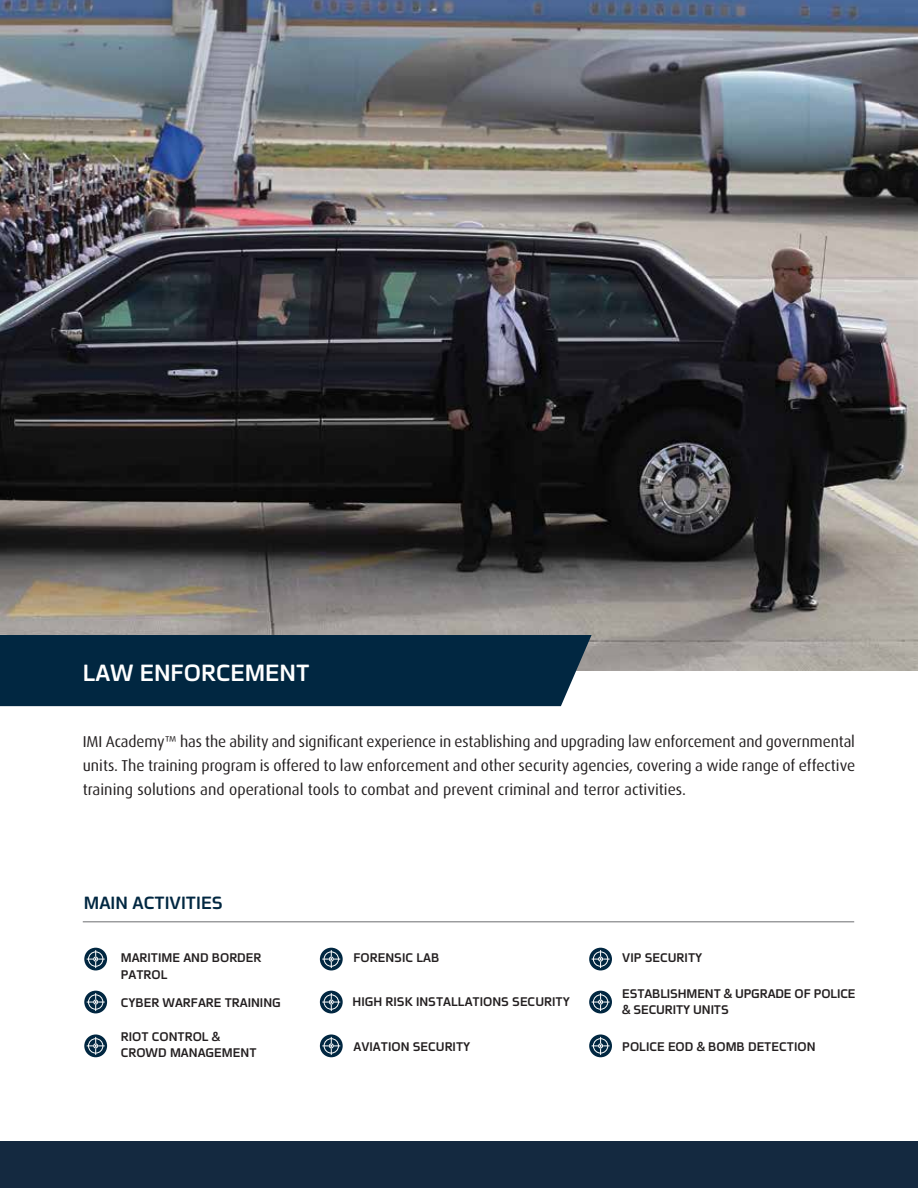
<style>
.page{position:relative;width:918px;height:1188px;background:#fff}
.page>*{position:absolute;margin:0;border:0;box-sizing:border-box;transform-origin:0 0}
.t1{font:700 25.5px "Fb Spoiler Eng";color:#fff}
.t2{font:700 19.35px "Fb Spoiler Eng";color:#012741}
.t3{font:15.75px/24px "Dax";color:#231f20;text-align:justify}
.t4{font:700 13.65px/16.4px "Fb Spoiler Eng";color:#231f20}
</style>
<div class="page">
<img style="left:0;top:0;width:918px;height:671px">
<div style="left:0;top:635px;width:592px;height:71px;background:#012741"></div>
<div style="left:84px;top:948px;width:23px;height:22px;background:#012741;border-radius:50%"></div>
<svg style="left:87px;top:950px;width:18px;height:18px"></svg>
<div style="left:320px;top:948px;width:23px;height:22px;background:#012741;border-radius:50%"></div>
<svg style="left:322px;top:950px;width:18px;height:18px"></svg>
<div style="left:589px;top:948px;width:23px;height:22px;background:#012741;border-radius:50%"></div>
<svg style="left:592px;top:950px;width:18px;height:18px"></svg>
<div style="left:84px;top:991px;width:23px;height:22px;background:#012741;border-radius:50%"></div>
<svg style="left:87px;top:993px;width:18px;height:18px"></svg>
<div style="left:320px;top:991px;width:23px;height:22px;background:#012741;border-radius:50%"></div>
<svg style="left:322px;top:993px;width:18px;height:18px"></svg>
<div style="left:589px;top:991px;width:23px;height:22px;background:#012741;border-radius:50%"></div>
<svg style="left:592px;top:993px;width:18px;height:18px"></svg>
<svg style="left:84px;top:1034px;width:23px;height:23px"></svg>
<svg style="left:87px;top:1037px;width:18px;height:18px"></svg>
<svg style="left:320px;top:1034px;width:23px;height:23px"></svg>
<svg style="left:322px;top:1037px;width:18px;height:18px"></svg>
<svg style="left:589px;top:1034px;width:23px;height:23px"></svg>
<svg style="left:592px;top:1037px;width:18px;height:18px"></svg>
<hr style="left:83px;top:921px;width:771px;height:1px;background:#6d6e71">
<div style="left:0;top:1141px;width:918px;height:47px;background:#142940"></div>
<h1 class="t1" style="left:83px;top:660px;width:228px">LAW ENFORCEMENT</h1>
<p class="t3" style="left:83px;top:730px;width:774px">IMI Academy™ has the ability and significant experience in establishing and upgrading law enforcement and governmental units. The training program is offered to law enforcement and other security agencies, covering a wide range of effective training solutions and operational tools to combat and prevent criminal and terror activities.</p>
<p class="t2" style="left:84px;top:893px;width:140px">MAIN ACTIVITIES</p>
<p class="t4" style="left:121px;top:950px;width:142px">MARITIME AND BORDER<br>PATROL</p>
<p class="t4" style="left:121px;top:995px;width:162px">CYBER WARFARE TRAINING</p>
<p class="t4" style="left:121px;top:1028px;width:137px">RIOT CONTROL &amp;<br>CROWD MANAGEMENT</p>
<p class="t4" style="left:354px;top:950px;width:87px">FORENSIC LAB</p>
<p class="t4" style="left:353px;top:994px;width:219px">HIGH RISK INSTALLATIONS SECURITY</p>
<p class="t4" style="left:622px;top:950px;width:82px">VIP SECURITY</p>
<p class="t4" style="left:622px;top:985px;width:235px">ESTABLISHMENT &amp; UPGRADE OF POLICE &amp; SECURITY UNITS</p>
<p class="t4" style="left:354px;top:1039px;width:118px">AVIATION SECURITY</p>
<p class="t4" style="left:622px;top:1039px;width:195px">POLICE EOD &amp; BOMB DETECTION</p>
</div>
